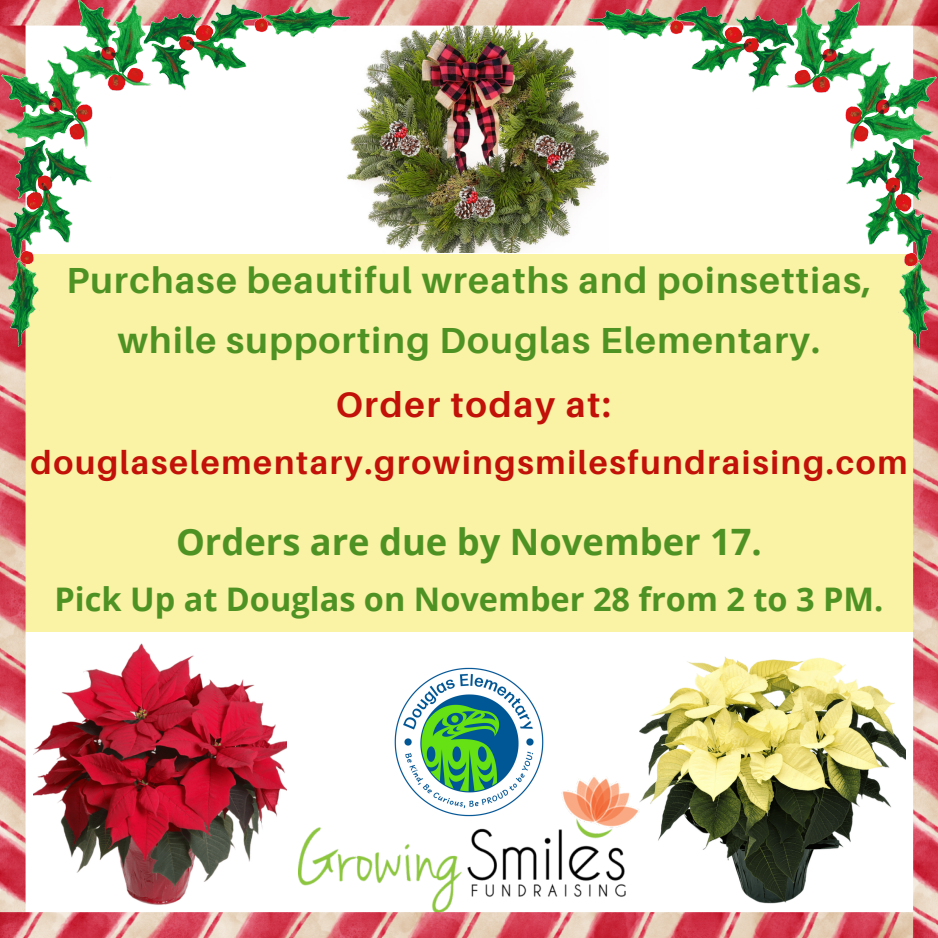
<style>
.page{position:relative;width:938px;height:938px;background:#fff}
.page>*{position:absolute;margin:0;border:0;box-sizing:border-box;transform-origin:0 0}
.t1{font:700 36.25px/60px "Aileron";letter-spacing:.035em;color:#4e9224;text-align:center}
.t2{font:700 36.25px "Open Sans";color:#4e9224}
.t3{font:700 35.25px "Aileron";letter-spacing:.055em;color:#c11108}
.t4{font:700 32.75px "Aileron";letter-spacing:.055em;color:#c11108}
.t5{font:700 32.5px "Open Sans";color:#4e9224}
</style>
<div class="page">
<img style="left:639px;top:656px;width:266px;height:247px">
<img style="left:33px;top:643px;width:254px;height:262px">
<img style="left:394px;top:667px;width:150px;height:109px">
<img style="left:298px;top:776px;width:342px;height:136px">
<div style="left:25px;top:254px;width:888px;height:377px;background:#faf2a5"></div>
<img style="left:0;top:355px;width:25px;height:557px">
<img style="left:0;top:912px;width:913px;height:25px">
<img style="left:913px;top:357px;width:25px;height:580px">
<img style="left:371px;top:25px;width:195px;height:227px">
<img style="left:371px;top:0;width:195px;height:25px">
<img style="left:566px;top:0;width:372px;height:357px">
<img style="left:0;top:0;width:371px;height:355px">
<p class="t1" style="left:67px;top:249px;width:806px">Purchase beautiful wreaths and poinsettias, while supporting Douglas Elementary.</p>
<p class="t3" style="left:336px;top:383px;width:277px">Order today at:</p>
<p class="t4" style="left:30px;top:442px;width:878px">douglaselementary.growingsmilesfundraising.com</p>
<p class="t2" style="left:176px;top:516px;width:587px">Orders are due by November 17.</p>
<p class="t5" style="left:54px;top:576px;width:830px">Pick Up at Douglas on November 28 from 2 to 3 PM.</p>
</div>
